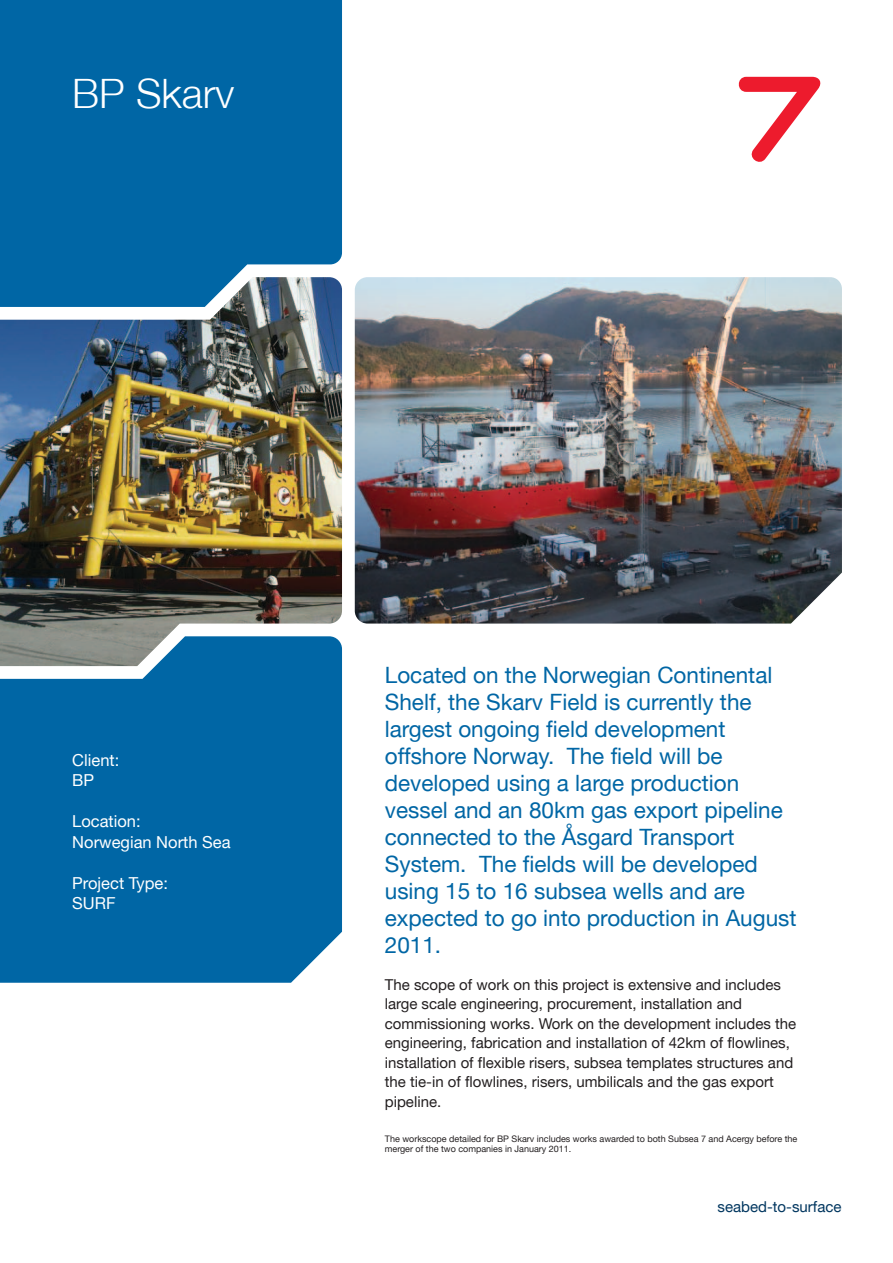
<style>
.page{position:relative;width:893px;height:1263px;background:#fff}
.page>*{position:absolute;margin:0;border:0;box-sizing:border-box;transform-origin:0 0}
.t1{font:300 40.5px "Helvetica Neue";color:#fff}
.t2{font:22.5px/27px "Helvetica Neue";color:#0066a5}
.t3{font:16.5px/20.2px "Helvetica Neue";color:#fff}
.t4{font:15px/19.5px "Helvetica Neue";color:#231f20}
.t5{font:15px "Helvetica Neue";color:#00365f}
.t6{font:9px/10.8px "Helvetica Neue";color:#231f20}
</style>
<div class="page">
<svg style="left:738px;top:77px;width:83px;height:85px"></svg>
<div style="left:0;top:666px;width:342px;height:317px;background:#0066a5"></div>
<div style="left:0;top:0;width:342px;height:277px;background:#0066a5"></div>
<img style="left:355px;top:277px;width:487px;height:346px">
<img style="left:0;top:277px;width:342px;height:389px">
<h1 class="t1" style="left:72px;top:69px;width:164px">BP Skarv</h1>
<p class="t3" style="left:72px;top:749px;width:49px">Client:<br>BP</p>
<p class="t3" style="left:72px;top:811px;width:160px">Location:<br>Norwegian North Sea</p>
<p class="t3" style="left:72px;top:873px;width:97px">Project Type:<br>SURF</p>
<p class="t2" style="left:385px;top:661px;width:413px">Located on the Norwegian Continental Shelf, the Skarv Field is currently the largest ongoing field development offshore Norway. The field will be developed using a large production vessel and an 80km gas export pipeline connected to the Åsgard Transport System. The fields will be developed using 15 to 16 subsea wells and are expected to go into production in August 2011.</p>
<p class="t4" style="left:385px;top:974px;width:413px">The scope of work on this project is extensive and includes large scale engineering, procurement, installation and commissioning works. Work on the development includes the engineering, fabrication and installation of 42km of flowlines, installation of flexible risers, subsea templates structures and the tie-in of flowlines, risers, umbilicals and the gas export pipeline.</p>
<p class="t6" style="left:385px;top:1133px;width:414px">The workscope detailed for BP Skarv includes works awarded to both Subsea 7 and Acergy before the merger of the two companies in January 2011.</p>
<p class="t5" style="left:718px;top:1198px;width:125px">seabed-to-surface</p>
</div>
